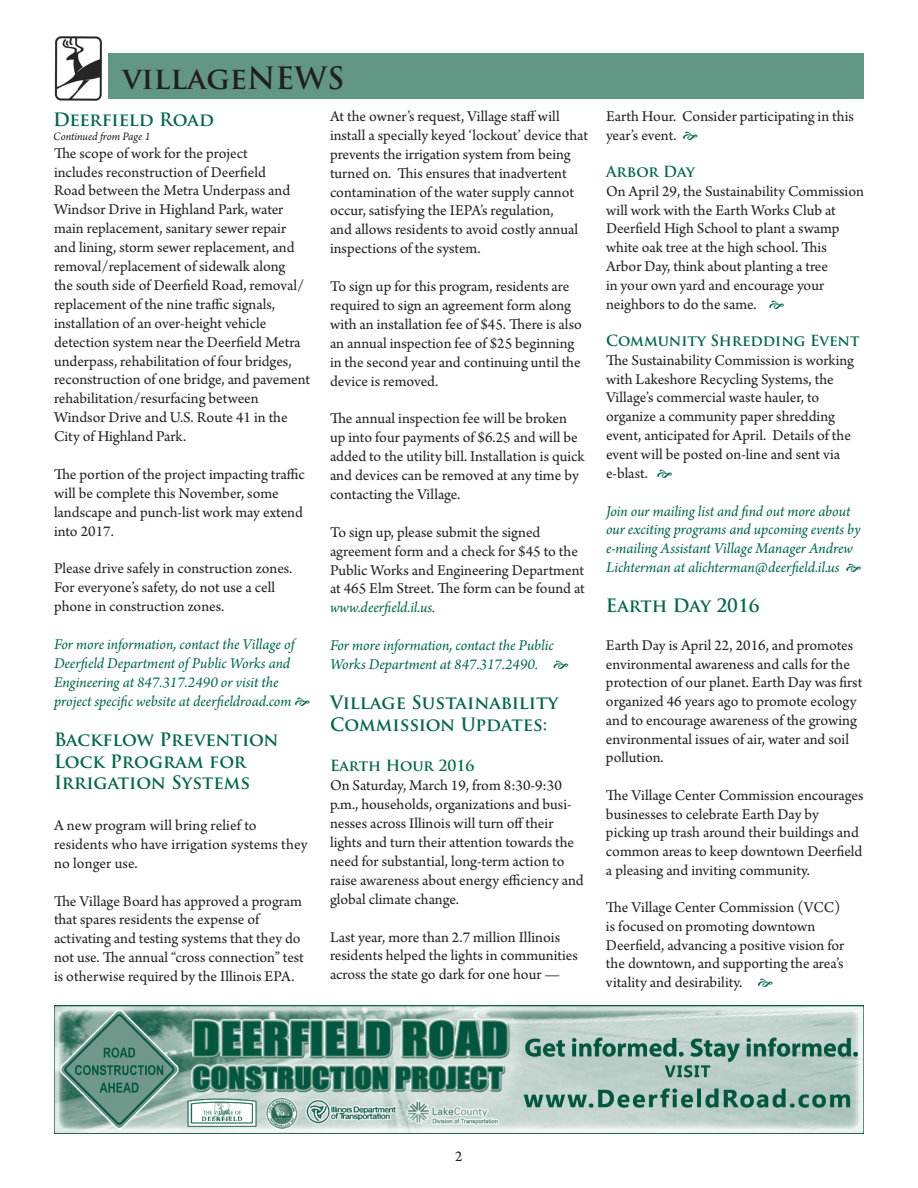
<style>
.page{position:relative;width:918px;height:1188px;background:#fff}
.page>*{position:absolute;margin:0;border:0;box-sizing:border-box;transform-origin:0 0}
.t1{font:700 30px "Trajan Pro";color:#231f20}
.t2{font:700 18px/21.6px "Trajan Pro";color:#01674d}
.t3{font:15.75px/18.9px "Arno Pro";color:#231f20}
.t4{font:italic 15.75px/18.9px "Arno Pro";letter-spacing:-.005em;color:#01674d}
.t5{font:700 15px "Trajan Pro";color:#01674d}
.t6{font:italic 12px "Arno Pro";letter-spacing:-.005em;color:#231f20}
</style>
<div class="page">
<div style="left:108px;top:54px;width:756px;height:45px;background:#629785"></div>
<img style="left:54px;top:36px;width:48px;height:64px">
<img style="left:54px;top:1006px;width:810px;height:128px">
<h1 class="t1" style="left:122px;top:59px;width:224px">villageNEWS</h1>
<p class="t2" style="left:53px;top:109px;width:162px">Deerfield Road</p>
<p class="t6" style="left:53px;top:130px;width:99px">Continued from Page 1</p>
<p class="t3" style="left:54px;top:144px;width:258px">The scope of work for the project<br>includes reconstruction of Deerfield<br>Road between the Metra Underpass and Windsor Drive in Highland Park, water main replacement, sanitary sewer repair and lining, storm sewer replacement, and removal/replacement of sidewalk along<br>the south side of Deerfield Road, removal/ replacement of the nine traffic signals, installation of an over-height vehicle detection system near the Deerfield Metra underpass, rehabilitation of four bridges, reconstruction of one bridge, and pavement rehabilitation/resurfacing between Windsor Drive and U.S. Route 41 in the City of Highland Park.</p>
<p class="t3" style="left:54px;top:466px;width:252px">The portion of the project impacting traffic will be complete this November, some landscape and punch-list work may extend into 2017.</p>
<p class="t3" style="left:54px;top:560px;width:240px">Please drive safely in construction zones.<br>For everyone’s safety, do not use a cell phone in construction zones.</p>
<p class="t4" style="left:54px;top:636px;width:242px">For more information, contact the Village of Deerfield Department of Public Works and Engineering at 847.317.2490 or visit the project specific website at deerfieldroad.com</p>
<p class="t2" style="left:54px;top:729px;width:226px">Backflow Prevention<br>Lock Program for<br>Irrigation Systems</p>
<p class="t3" style="left:54px;top:817px;width:255px">A new program will bring relief to residents who have irrigation systems they no longer use.</p>
<p class="t3" style="left:54px;top:892px;width:251px">The Village Board has approved a program that spares residents the expense of activating and testing systems that they do not use. The annual “cross connection” test is otherwise required by the Illinois EPA.</p>
<p class="t3" style="left:330px;top:108px;width:259px">At the owner’s request, Village staff will install a specially keyed ‘lockout’ device that prevents the irrigation system from being turned on. This ensures that inadvertent contamination of the water supply cannot occur, satisfying the IEPA’s regulation,<br>and allows residents to avoid costly annual inspections of the system.</p>
<p class="t3" style="left:330px;top:278px;width:253px">To sign up for this program, residents are required to sign an agreement form along with an installation fee of $45. There is also an annual inspection fee of $25 beginning in the second year and continuing until the device is removed.</p>
<p class="t3" style="left:330px;top:410px;width:256px">The annual inspection fee will be broken up into four payments of $6.25 and will be added to the utility bill. Installation is quick and devices can be removed at any time by contacting the Village.</p>
<p class="t3" style="left:330px;top:523px;width:256px">To sign up, please submit the signed agreement form and a check for $45 to the Public Works and Engineering Department at 465 Elm Street. The form can be found at</p>
<p class="t4" style="left:330px;top:599px;width:107px">www.deerfield.il.us.</p>
<p class="t4" style="left:330px;top:637px;width:225px">For more information, contact the Public<br>Works Department at 847.317.2490.</p>
<p class="t2" style="left:330px;top:692px;width:230px">Village Sustainability<br>Commission Updates:</p>
<p class="t5" style="left:330px;top:757px;width:146px">Earth Hour 2016</p>
<p class="t3" style="left:330px;top:777px;width:255px">On Saturday, March 19, from 8:30-9:30 p.m., households, organizations and busi&shy;nesses across Illinois will turn off their lights and turn their attention towards the need for substantial, long-term action to raise awareness about energy efficiency and global climate change.</p>
<p class="t3" style="left:330px;top:928px;width:249px">Last year, more than 2.7 million Illinois residents helped the lights in communities across the state go dark for one hour —</p>
<p class="t3" style="left:606px;top:108px;width:249px">Earth Hour. Consider participating in this year’s event.</p>
<p class="t5" style="left:606px;top:162px;width:90px">Arbor Day</p>
<p class="t3" style="left:606px;top:182px;width:259px">On April 29, the Sustainability Commission will work with the Earth Works Club at Deerfield High School to plant a swamp white oak tree at the high school. This Arbor Day, think about planting a tree<br>in your own yard and encourage your neighbors to do the same.</p>
<p class="t5" style="left:606px;top:331px;width:255px">Community Shredding Event</p>
<p class="t3" style="left:606px;top:351px;width:250px">The Sustainability Commission is working with Lakeshore Recycling Systems, the Village’s commercial waste hauler, to organize a community paper shredding event, anticipated for April. Details of the event will be posted on-line and sent via e-blast.</p>
<p class="t4" style="left:606px;top:502px;width:256px">Join our mailing list and find out more about our exciting programs and upcoming events by e-mailing Assistant Village Manager Andrew Lichterman at alichterman@deerfield.il.us</p>
<p class="t2" style="left:606px;top:595px;width:155px">Earth Day 2016</p>
<p class="t3" style="left:606px;top:637px;width:258px">Earth Day is April 22, 2016, and promotes environmental awareness and calls for the protection of our planet. Earth Day was first organized 46 years ago to promote ecology and to encourage awareness of the growing environmental issues of air, water and soil pollution.</p>
<p class="t3" style="left:606px;top:787px;width:259px">The Village Center Commission encourages businesses to celebrate Earth Day by picking up trash around their buildings and common areas to keep downtown Deerfield a pleasing and inviting community.</p>
<p class="t3" style="left:606px;top:899px;width:240px">The Village Center Commission (VCC) is focused on promoting downtown Deerfield, advancing a positive vision for the downtown, and supporting the area’s vitality and desirability.</p>
<p class="t3" style="left:455px;top:1148px;width:9px">2</p>
</div>
